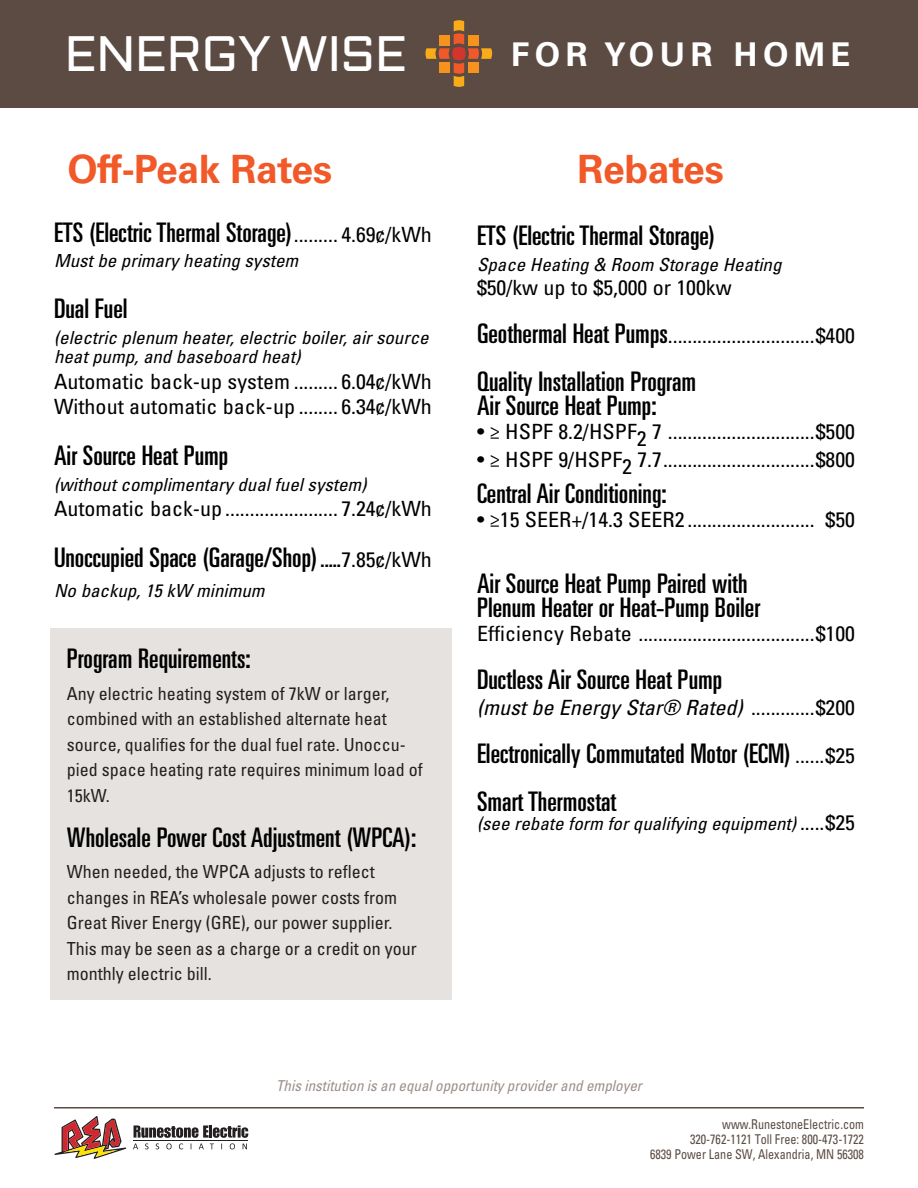
<style>
.page{position:relative;width:918px;height:1188px;background:#fff}
.page>*{position:absolute;margin:0;border:0;box-sizing:border-box;transform-origin:0 0}
.t1{font:49.5px "Aldrich";letter-spacing:-.02em;color:#fff}
._2023_Main_Headline{font:700 39px "Univers LT Std";letter-spacing:-.01em;color:#f15929}
.t2{font:700 32.7px "Univers LT Std";letter-spacing:.17em;color:#fff}
._2013_Bodycopy{font:ultra-condensed 27px "Univers LT Std";color:#000;scale:1.05 1}
._2013_Bodycopy-2{font:condensed 21px "Univers LT Std";color:#000;scale:1.05 1}
._2013_Bodycopy-3{font:italic condensed 21px "Univers LT Std";color:#000;scale:1.05 1}
.t3{font:condensed 18px/25.5px "Univers LT Std";color:#231f20}
._2013_Bodycopy-4{font:italic condensed 18px/19.5px "Univers LT Std";color:#000;scale:1.05 1}
.t4{font:italic condensed 15px "Univers LT Std";color:#9b8f8a}
._17_Form_NOTES_Rebates_are_available{font:condensed 13.5px "Univers LT Std";color:#5b4b43;scale:.9 1}
.s1{font-stretch:condensed;font-size:21px}
.s2{font-size:21px}
.s3{font-stretch:ultra-condensed;font-size:27px}
.s4{font-style:normal}
.s5{font-style:normal;font-size:21px}
</style>
<div class="page">
<div style="left:51px;top:629px;width:401px;height:371px;background:#e6e2e0"></div>
<div style="left:0;top:0;width:918px;height:108px;background:#5b4b43"></div>
<svg style="left:425px;top:20px;width:67px;height:67px"></svg>
<hr style="left:54px;top:1107px;width:810px;height:1px;background:#5b4b43">
<svg style="left:54px;top:1116px;width:72px;height:43px"></svg>
<svg style="left:133px;top:1125px;width:115px;height:24px"></svg>
<p class="t1" style="left:64px;top:20px;width:345px">ENERGY WISE</p>
<p class="t2" style="left:511px;top:35px;width:341px">FOR YOUR HOME</p>
<p class="_2023_Main_Headline" style="left:68px;top:146px;width:266px">Off-Peak Rates</p>
<p class="_2023_Main_Headline" style="left:577px;top:146px;width:148px">Rebates</p>
<p class="_2013_Bodycopy" style="left:54px;top:217px;width:362px">ETS (Electric Thermal Storage)<span class="s1">......... 4.69¢/kWh</span></p>
<p class="_2013_Bodycopy-4" style="left:54px;top:251px;width:234px">Must be primary heating system</p>
<p class="_2013_Bodycopy" style="left:54px;top:293px;width:72px">Dual Fuel</p>
<p class="_2013_Bodycopy-4" style="left:54px;top:328px;width:358px">(electric plenum heater, electric boiler, air source heat pump, and baseboard heat)</p>
<p class="_2013_Bodycopy-2" style="left:54px;top:368px;width:362px">Automatic back-up system ......... 6.04¢/kWh</p>
<p class="_2013_Bodycopy-2" style="left:54px;top:394px;width:362px">Without automatic back-up ........ 6.34¢/kWh</p>
<p class="_2013_Bodycopy" style="left:54px;top:440px;width:168px">Air Source Heat Pump</p>
<p class="_2013_Bodycopy-4" style="left:54px;top:475px;width:299px">(without complimentary dual fuel system)</p>
<p class="_2013_Bodycopy-2" style="left:54px;top:496px;width:362px">Automatic back-up ....................... 7.24¢/kWh</p>
<p class="_2013_Bodycopy" style="left:54px;top:542px;width:362px">Unoccupied Space (Garage/Shop)<span class="s2">.....</span><span class="s1">7.85¢/kWh</span></p>
<p class="_2013_Bodycopy-4" style="left:54px;top:581px;width:202px">No backup, 15 kW minimum</p>
<p class="_2013_Bodycopy" style="left:67px;top:643px;width:177px">Program Requirements:</p>
<p class="t3" style="left:67px;top:680px;width:357px">Any electric heating system of 7kW or larger, combined with an established alternate heat source, qualifies for the dual fuel rate. Unoccu&shy;pied space heating rate requires minimum load of 15kW.</p>
<p class="_2013_Bodycopy" style="left:67px;top:822px;width:334px">Wholesale Power Cost Adjustment (WPCA):</p>
<p class="t3" style="left:67px;top:859px;width:351px">When needed, the WPCA adjusts to reflect changes in REA’s wholesale power costs from Great River Energy (GRE), our power supplier.<br>This may be seen as a charge or a credit on your monthly electric bill.</p>
<p class="_2013_Bodycopy" style="left:477px;top:220px;width:228px">ETS (Electric Thermal Storage)</p>
<p class="_2013_Bodycopy-4" style="left:477px;top:254px;width:291px">Space Heating &amp; Room Storage Heating</p>
<p class="_2013_Bodycopy-2" style="left:477px;top:274px;width:244px">$50/kw up to $5,000 or 100kw</p>
<p class="_2013_Bodycopy-2" style="left:477px;top:322px;width:362px"><span class="s3">Geothermal Heat Pumps</span>..............................$400</p>
<p class="_2013_Bodycopy" style="left:477px;top:366px;width:210px">Quality Installation Program</p>
<p class="_2013_Bodycopy" style="left:477px;top:390px;width:173px">Air Source Heat Pump:</p>
<p class="_2013_Bodycopy-2" style="left:477px;top:418px;width:362px">• ≥ HSPF 8.2/HSPF2 7 ..............................$500</p>
<p class="_2013_Bodycopy-2" style="left:477px;top:446px;width:362px">• ≥ HSPF 9/HSPF2 7.7...............................$800</p>
<p class="_2013_Bodycopy" style="left:477px;top:478px;width:182px">Central Air Conditioning:</p>
<p class="_2013_Bodycopy-2" style="left:477px;top:506px;width:361px">• ≥15 SEER+/14.3 SEER2 .......................... $50</p>
<p class="_2013_Bodycopy" style="left:477px;top:568px;width:259px">Air Source Heat Pump Paired with</p>
<p class="_2013_Bodycopy" style="left:477px;top:592px;width:271px">Plenum Heater or Heat-Pump Boiler</p>
<p class="_2013_Bodycopy-2" style="left:477px;top:620px;width:362px">Efficiency Rebate ....................................$100</p>
<p class="_2013_Bodycopy" style="left:477px;top:664px;width:235px">Ductless Air Source Heat Pump</p>
<p class="_2013_Bodycopy-3" style="left:477px;top:694px;width:362px">(must be Energy Star® Rated) <span class="s4">.............$200</span></p>
<p class="_2013_Bodycopy" style="left:477px;top:738px;width:362px">Electronically Commutated Motor (ECM) <span class="s1">......$25</span></p>
<p class="_2013_Bodycopy" style="left:477px;top:786px;width:134px">Smart Thermostat</p>
<p class="_2013_Bodycopy-4" style="left:477px;top:814px;width:362px">(see rebate form for qualifying equipment) <span class="s5">.....$25</span></p>
<p class="t4" style="left:276px;top:1076px;width:367px">This institution is an equal opportunity provider and employer</p>
<p class="_17_Form_NOTES_Rebates_are_available" style="left:722px;top:1116px;width:159px">www.RunestoneElectric.com</p>
<p class="_17_Form_NOTES_Rebates_are_available" style="left:690px;top:1131px;width:195px">320-762-1121 Toll Free: 800-473-1722</p>
<p class="_17_Form_NOTES_Rebates_are_available" style="left:650px;top:1146px;width:239px">6839 Power Lane SW, Alexandria, MN 56308</p>
</div>
